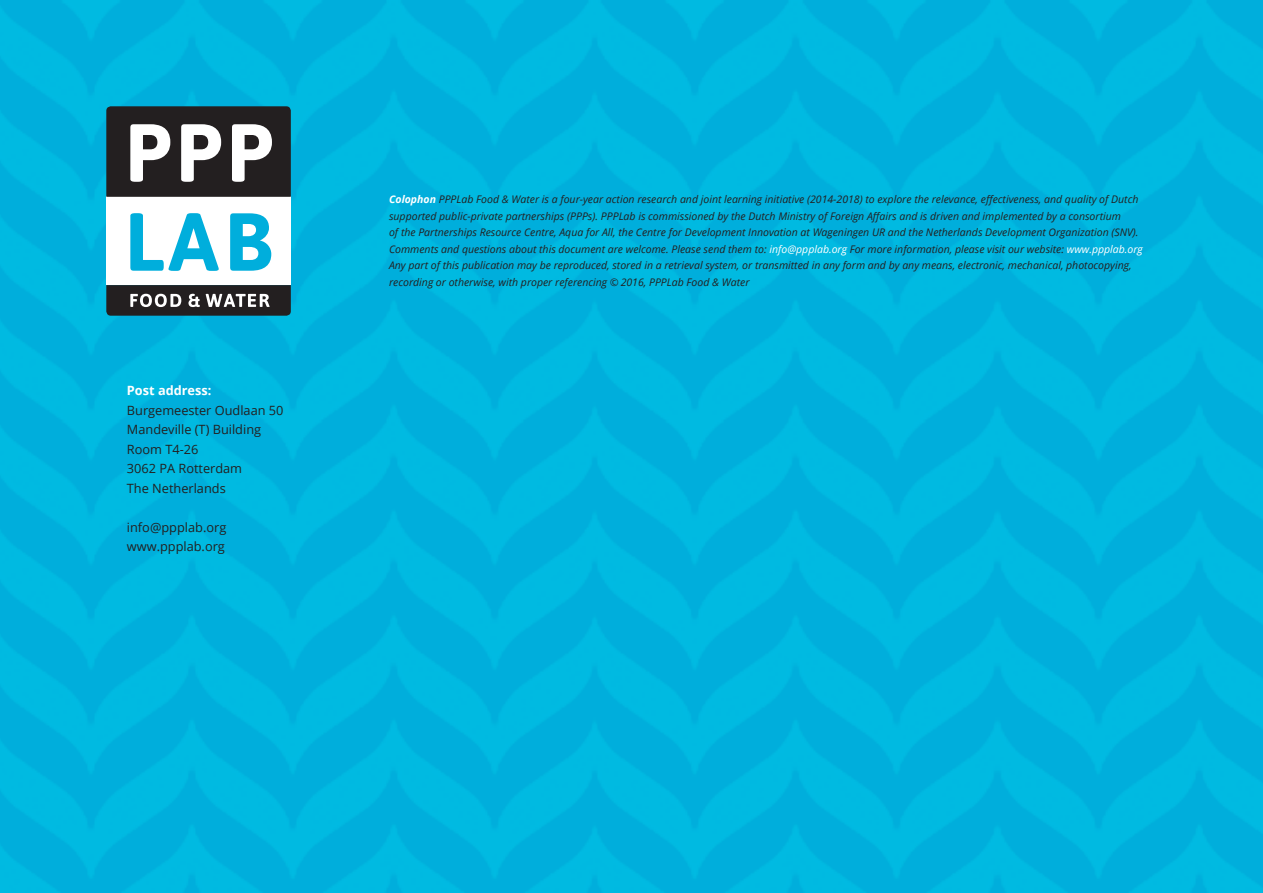
<style>
.page{position:relative;width:1263px;height:893px;background:#fff}
.page>*{position:absolute;margin:0;border:0;box-sizing:border-box;transform-origin:0 0}
.brood{font:12.75px "Open Sans";color:#231f20}
.brood-2{font:700 12.75px "Open Sans";color:#fff}
.cursief{font:italic 10.5px/16.5px "Open Sans";color:#231f20}
.s1{font-weight:700;color:#fff}
.s2{color:#fff}
</style>
<div class="page">
<img style="left:0;top:0;width:1263px;height:893px">
<div style="left:106px;top:197px;width:185px;height:88px;background:#fff"></div>
<svg style="left:64px;top:64px;width:227px;height:133px;background:#318093"></svg>
<svg style="left:130px;top:213px;width:141px;height:58px"></svg>
<svg style="left:106px;top:285px;width:185px;height:31px;background:#414143"></svg>
<p class="brood-2" style="left:127px;top:382px;width:86px">Post address:</p>
<p class="brood" style="left:127px;top:401px;width:158px">Burgemeester Oudlaan 50</p>
<p class="brood" style="left:127px;top:421px;width:136px">Mandeville (T) Building</p>
<p class="brood" style="left:127px;top:440px;width:73px">Room T4-26</p>
<p class="brood" style="left:127px;top:460px;width:117px">3062 PA Rotterdam</p>
<p class="brood" style="left:127px;top:479px;width:100px">The Netherlands</p>
<p class="brood" style="left:127px;top:518px;width:101px">info@ppplab.org</p>
<p class="brood" style="left:127px;top:538px;width:100px">www.ppplab.org</p>
<p class="cursief" style="left:389px;top:191px;width:751px"><span class="s1">Colophon</span> PPPLab Food &amp; Water is a four-year action research and joint learning initiative (2014-2018) to explore the relevance, effectiveness, and quality of Dutch supported public-private partnerships (PPPs). PPPLab is commissioned by the Dutch Ministry of Foreign Affairs and is driven and implemented by a consortium</p>
<p class="cursief" style="left:389px;top:224px;width:751px">of the Partnerships Resource Centre, Aqua for All, the Centre for Development Innovation at Wageningen UR and the Netherlands Development Organization (SNV).</p>
<p class="cursief" style="left:389px;top:240px;width:755px">Comments and questions about this document are welcome. Please send them to: <span class="s2">info@ppplab.org</span> For more information, please visit our website: <span class="s2">www.ppplab.org</span></p>
<p class="cursief" style="left:389px;top:257px;width:744px">Any part of this publication may be reproduced, stored in a retrieval system, or transmitted in any form and by any means, electronic, mechanical, photocopying, recording or otherwise, with proper referencing © 2016, PPPLab Food &amp; Water</p>
</div>
